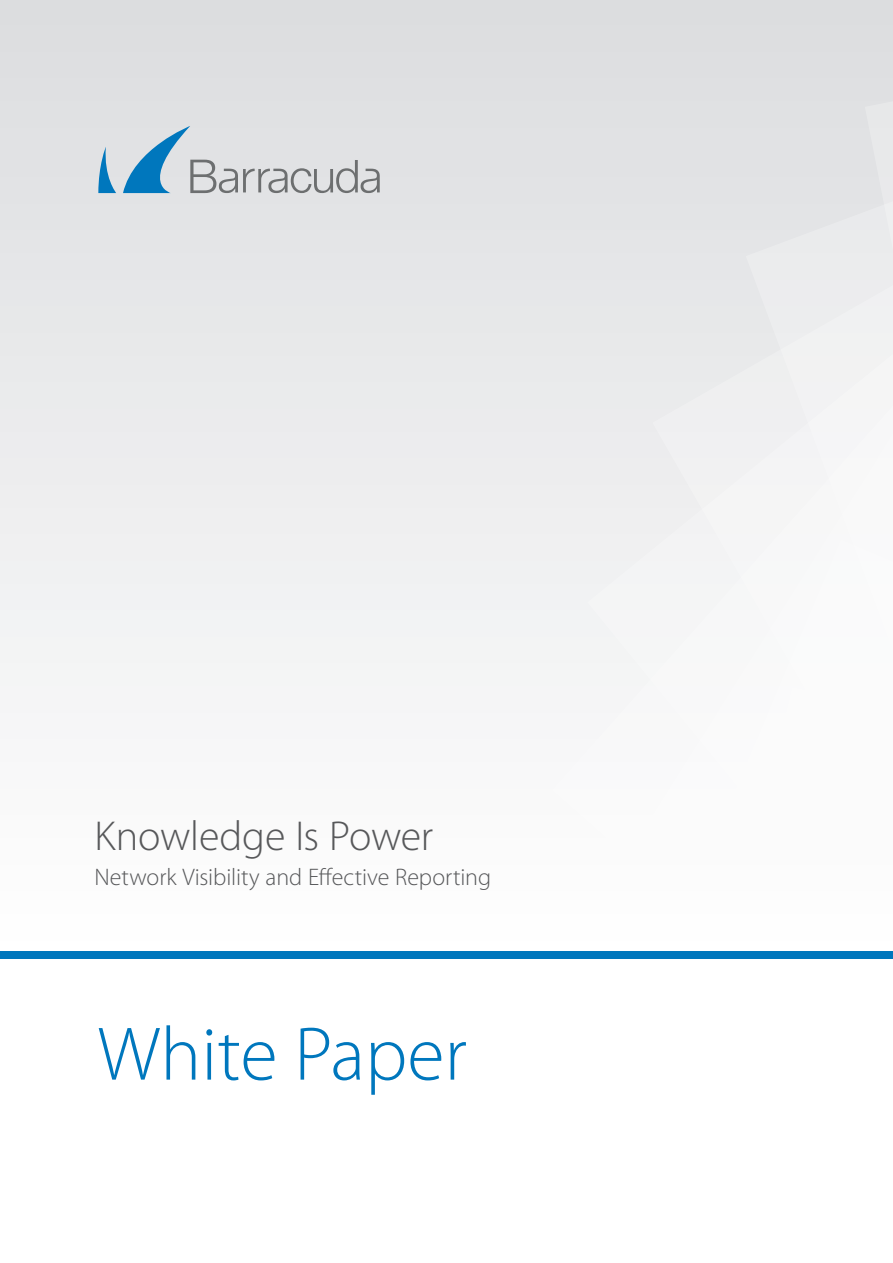
<style>
.page{position:relative;width:893px;height:1263px;background:#fff}
.page>*{position:absolute;margin:0;border:0;box-sizing:border-box;transform-origin:0 0}
.t1{font:300 76.5px "Myriad Pro";color:#0077bd}
.t2{font:300 42px "Myriad Pro";letter-spacing:-.005em;color:#57585a}
.t3{font:300 24px "Myriad Pro";color:#57585a}
</style>
<div class="page">
<div style="left:0;top:0;width:893px;height:955px;background:linear-gradient(to bottom,#dbdddf,#fff)"></div>
<svg style="left:552px;top:278px;width:35px;height:674px;fill:#f2f3f4"></svg>
<svg style="left:587px;top:171px;width:65px;height:781px;fill:#f0f1f2"></svg>
<svg style="left:652px;top:83px;width:94px;height:869px;fill:#f2f2f3"></svg>
<svg style="left:746px;top:17px;width:119px;height:935px;fill:#f5f5f6"></svg>
<svg style="left:865px;top:0;width:28px;height:952px"></svg>
<div style="left:0;top:952px;width:893px;height:7px;background:#0077bd"></div>
<svg style="left:98px;top:147px;width:18px;height:46px"></svg>
<svg style="left:123px;top:126px;width:257px;height:67px;background:#c1cdd5"></svg>
<h2 class="t2" style="left:94px;top:813px;width:340px">Knowledge Is Power</h2>
<p class="t3" style="left:94px;top:864px;width:398px">Network Visibility and Effective Reporting</p>
<h1 class="t1" style="left:98px;top:1008px;width:371px">White Paper</h1>
</div>
